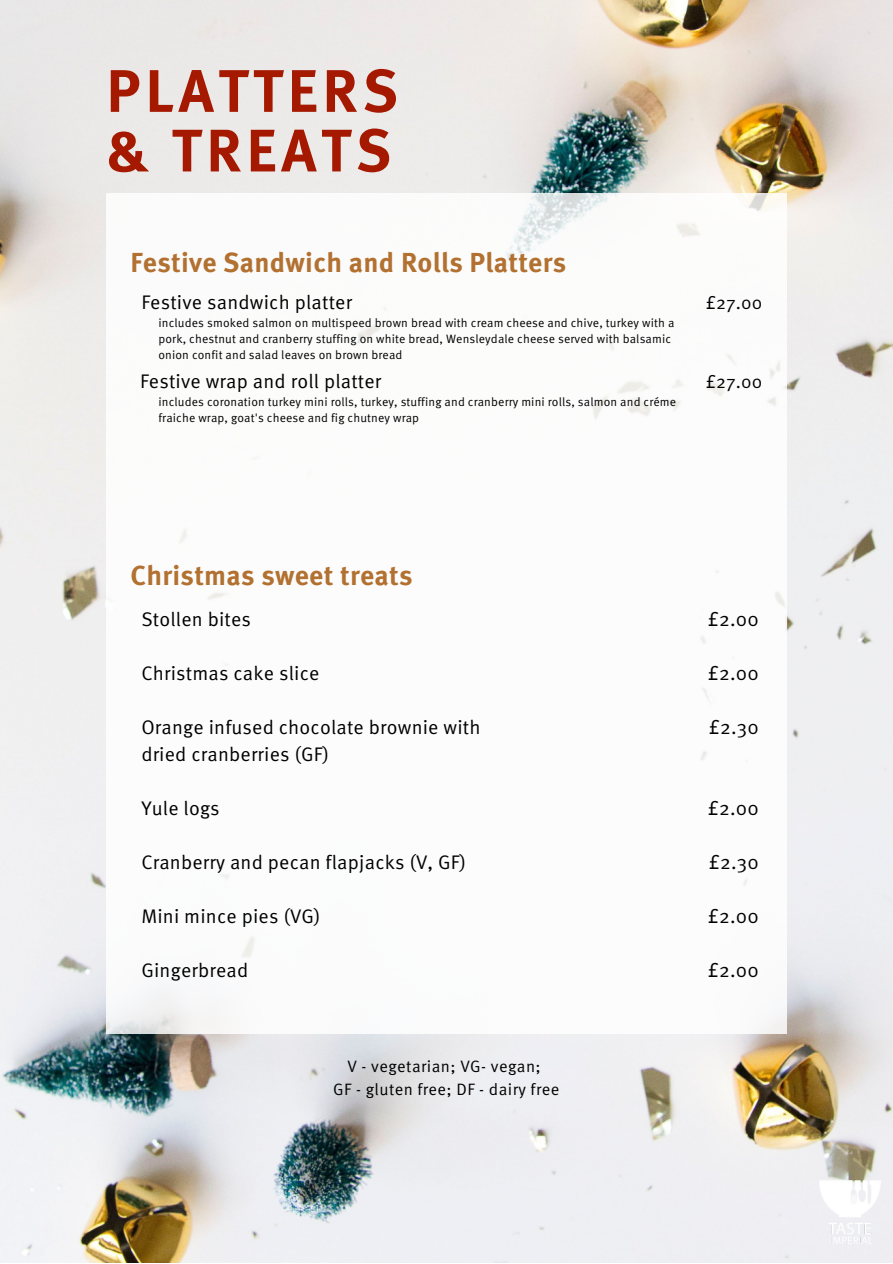
<style>
.page{position:relative;width:893px;height:1264px;background:#fff}
.page>*{position:absolute;margin:0;border:0;box-sizing:border-box;transform-origin:0 0}
.t1{font:700 60px "Meta Pro";letter-spacing:.075em;color:#a51900}
.t2{font:700 27.45px "Meta Pro";letter-spacing:.01em;color:#b27130}
.t3{font:19.65px/27px "Meta Pro";letter-spacing:.01em;color:#000}
.t4{font:18.15px "Meta Pro";letter-spacing:.01em;color:#000}
.t5{font:16.5px "Meta Pro";letter-spacing:.025em;color:#000}
.t6{font:12.15px/16.2px "Meta Pro";letter-spacing:.01em;color:#000}
</style>
<div class="page">
<img style="left:0;top:0;width:892px;height:1262px">
<img style="left:819px;top:1179px;width:61px;height:72px">
<div style="left:106px;top:193px;width:680px;height:840px;background:#fff"></div>
<p class="t1" style="left:106px;top:67px;width:293px">PLATTERS</p>
<p class="t1" style="left:106px;top:126px;width:286px">&amp; TREATS</p>
<p class="t2" style="left:130px;top:252px;width:437px">Festive Sandwich and Rolls Platters</p>
<p class="t3" style="left:141px;top:290px;width:212px">Festive sandwich platter</p>
<p class="t4" style="left:705px;top:295px;width:58px">£27.00</p>
<p class="t6" style="left:158px;top:316px;width:517px">includes smoked salmon on multispeed brown bread with cream cheese and chive, turkey with a pork, chestnut and cranberry stuffing on white bread, Wensleydale cheese served with balsamic onion confit and salad leaves on brown bread</p>
<p class="t4" style="left:705px;top:375px;width:58px">£27.00</p>
<p class="t6" style="left:158px;top:395px;width:519px">includes coronation turkey mini rolls, turkey, stuffing and cranberry mini rolls, salmon and créme fraiche wrap, goat's cheese and fig chutney wrap</p>
<p class="t3" style="left:140px;top:369px;width:243px">Festive wrap and roll platter</p>
<p class="t2" style="left:130px;top:564px;width:283px">Christmas sweet treats</p>
<p class="t3" style="left:141px;top:607px;width:111px">Stollen bites</p>
<p class="t3" style="left:141px;top:661px;width:179px">Christmas cake slice</p>
<p class="t3" style="left:141px;top:715px;width:340px">Orange infused chocolate brownie with dried cranberries (GF)</p>
<p class="t3" style="left:141px;top:796px;width:80px">Yule logs</p>
<p class="t3" style="left:141px;top:850px;width:326px">Cranberry and pecan flapjacks (V, GF)</p>
<p class="t3" style="left:141px;top:904px;width:181px">Mini mince pies (VG)</p>
<p class="t3" style="left:141px;top:958px;width:108px">Gingerbread</p>
<p class="t5" style="left:347px;top:1059px;width:195px">V - vegetarian; VG- vegan;</p>
<p class="t5" style="left:333px;top:1082px;width:227px">GF - gluten free; DF - dairy free</p>
<p class="t3" style="left:707px;top:607px;width:53px">£2.00</p>
<p class="t3" style="left:707px;top:661px;width:53px">£2.00</p>
<p class="t3" style="left:708px;top:715px;width:51px">£2.30</p>
<p class="t3" style="left:707px;top:796px;width:53px">£2.00</p>
<p class="t3" style="left:708px;top:850px;width:51px">£2.30</p>
<p class="t3" style="left:707px;top:904px;width:53px">£2.00</p>
<p class="t3" style="left:707px;top:958px;width:53px">£2.00</p>
</div>
